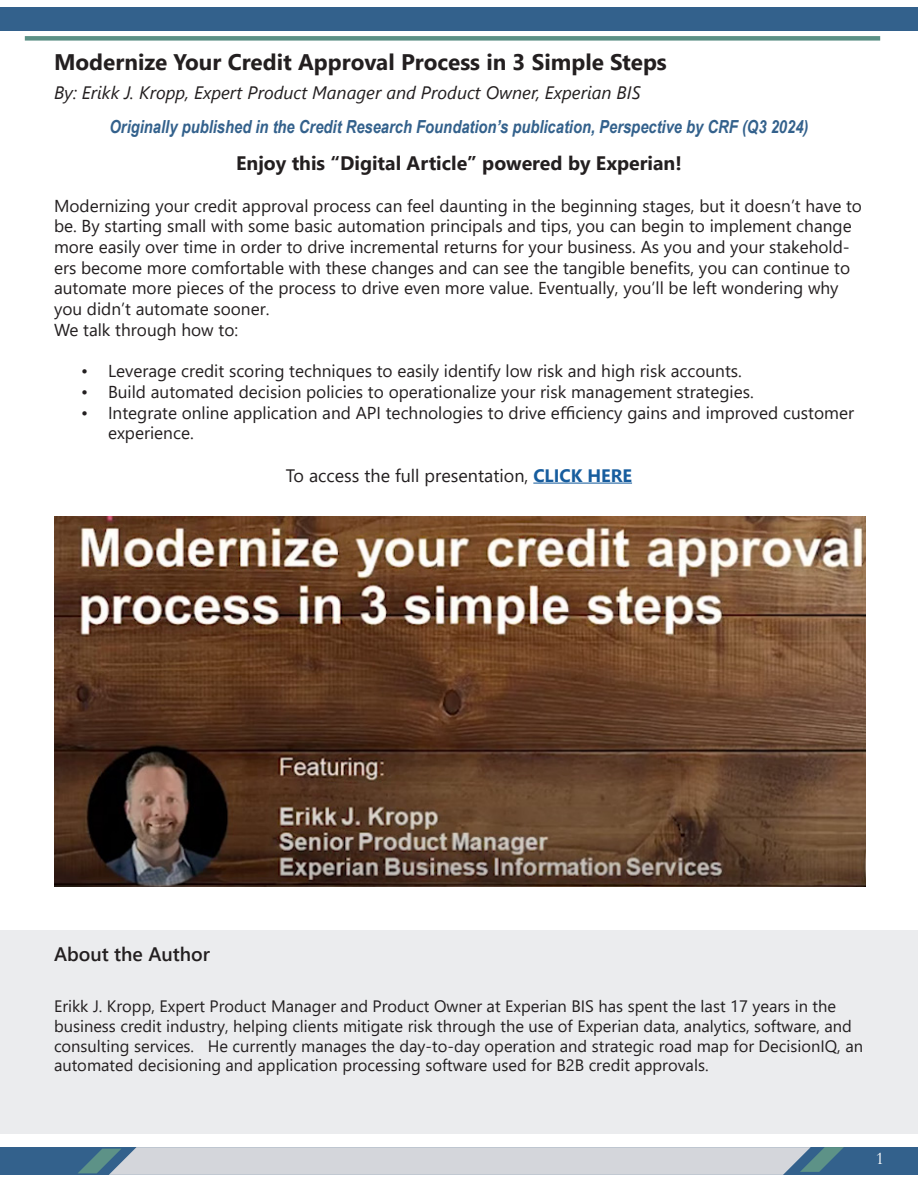
<style>
.page{position:relative;width:918px;height:1188px;background:#fff}
.page>*{position:absolute;margin:0;border:0;box-sizing:border-box;transform-origin:0 0}
.t1{font:700 22.5px "Segoe UI";color:#231f20}
.t2{font:700 19.5px "Segoe UI";color:#231f20}
.t3{font:600 19.5px "Segoe UI";color:#231f20}
.SF_Text{font:italic 700 18px "Arial Narrow";color:#33618c}
.t4{font:italic 18px "Segoe UI";color:#231f20}
.t5{font:18px "Segoe UI";color:#231f20}
.t6{font:18px "Garamond";color:#fff}
.t7{font:17.25px/20.7px "Segoe UI";color:#231f20}
.t8{font:16.5px/19.8px "Segoe UI";color:#231f20}
.s1{font-weight:700;color:#175d9e}
</style>
<div class="page">
<div style="left:0;top:8px;width:918px;height:23px;background:#33618c"></div>
<div style="left:25px;top:36px;width:855px;height:5px;background:#5c9186"></div>
<div style="left:0;top:1147px;width:918px;height:28px;background:#33618c"></div>
<svg style="left:78px;top:1147px;width:766px;height:28px;background:#c1c9d0"></svg>
<hr style="left:533px;top:483px;width:99px;height:1px;background:#175d9e">
<div style="left:0;top:931px;width:918px;height:203px;background:#ebecee"></div>
<img style="left:54px;top:516px;width:811px;height:370px">
<p class="t1" style="left:54px;top:41px;width:614px">Modernize Your Credit Approval Process in 3 Simple Steps</p>
<p class="t4" style="left:54px;top:75px;width:588px">By: Erikk J. Kropp, Expert Product Manager and Product Owner, Experian BIS</p>
<p class="SF_Text" style="left:109px;top:113px;width:701px">Originally published in the Credit Research Foundation’s publication, Perspective by CRF (Q3 2024)</p>
<p class="t2" style="left:236px;top:145px;width:447px">Enjoy this “Digital Article” powered by Experian!</p>
<p class="t7" style="left:54px;top:194px;width:810px">Modernizing your credit approval process can feel daunting in the beginning stages, but it doesn’t have to be. By starting small with some basic automation principals and tips, you can begin to implement change more easily over time in order to drive incremental returns for your business. As you and your stakehold&shy;ers become more comfortable with these changes and can see the tangible benefits, you can continue to automate more pieces of the process to drive even more value. Eventually, you’ll be left wondering why you didn’t automate sooner.</p>
<p class="t7" style="left:54px;top:318px;width:186px">We talk through how to:</p>
<p class="t7" style="left:81px;top:359px;width:662px">• Leverage credit scoring techniques to easily identify low risk and high risk accounts.</p>
<p class="t7" style="left:81px;top:380px;width:674px">• Build automated decision policies to operationalize your risk management strategies.</p>
<p class="t7" style="left:108px;top:401px;width:748px;text-indent:-27px">• Integrate online application and API technologies to drive efficiency gains and improved customer experience.</p>
<p class="t5" style="left:286px;top:458px;width:348px">To access the full presentation, <span class="s1">CLICK HERE</span></p>
<p class="t3" style="left:54px;top:936px;width:158px">About the Author</p>
<p class="t8" style="left:54px;top:995px;width:811px">Erikk J. Kropp, Expert Product Manager and Product Owner at Experian BIS has spent the last 17 years in the business credit industry, helping clients mitigate risk through the use of Experian data, analytics, software, and consulting services. He currently manages the day-to-day operation and strategic road map for DecisionIQ, an automated decisioning and application processing software used for B2B credit approvals.</p>
<p class="t6" style="left:876px;top:1146px;width:10px">1</p>
</div>
